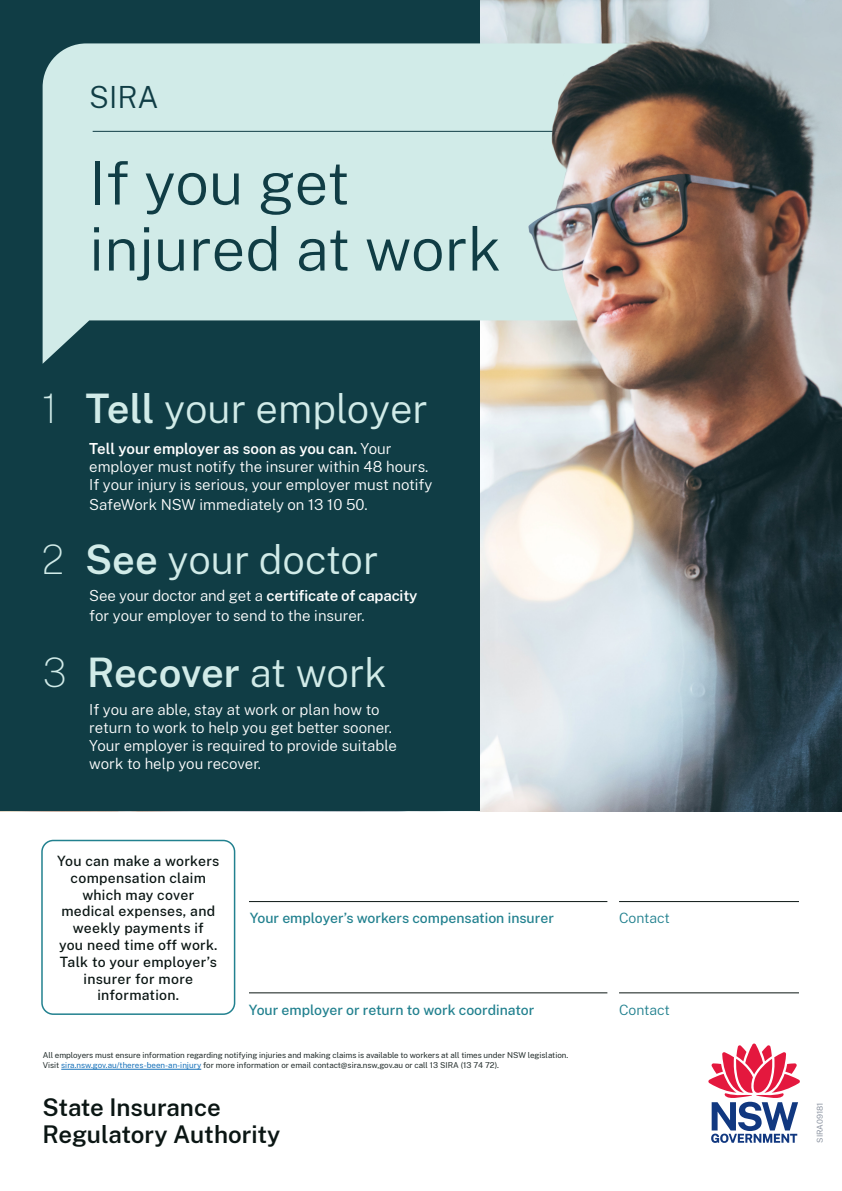
<style>
.page{position:relative;width:842px;height:1191px;background:#fff}
.page>*{position:absolute;margin:0;border:0;box-sizing:border-box;transform-origin:0 0}
.Document_Title{font:300 60px/66px "Public Sans";color:#103d45}
.Heading_1__H1{font:300 40px "Public Sans";color:#d1ebe8}
.Heading_1__H1-2{font:600 40px "Public Sans";letter-spacing:-.01em;color:#d1ebe8}
.Sub-title{font:300 30px "Public Sans";color:#103d45}
.Descriptor{font:600 24px/26.4px "Public Sans";color:#0b1614}
.Body{font:300 15px/18px "Public Sans";color:#fff}
.Body-2{font:500 14px/16.8px "Public Sans";letter-spacing:.02em;color:#0b1614;text-align:center}
.Body-3{font:500 14px "Public Sans";color:#22818f}
.Pull-Quote{font:500 14px "Public Sans";color:#22818f}
.Pull-Quote-2{font:300 14px "Public Sans";letter-spacing:-.005em;color:#22818f}
.t1{font:8px/10px "Public Sans";letter-spacing:-.005em;color:#232d2c}
.t2{font:8px "Public Sans";color:#8c94a1}
.s1{font-weight:100}
.s2{font-weight:600}
.s3{font-weight:300}
.s4{color:#1872ba}
</style>
<div class="page">
<img style="left:0;top:0;width:842px;height:811px">
<hr style="left:249px;top:901px;width:358px;height:1px;background:#0b1614">
<hr style="left:249px;top:992px;width:358px;height:1px;background:#0b1614">
<hr style="left:619px;top:901px;width:180px;height:1px;background:#0b1614">
<hr style="left:619px;top:992px;width:180px;height:1px;background:#0b1614">
<div style="left:29px;top:375px;width:414px;height:72px;background:#103d45"></div>
<div style="left:72px;top:424px;width:376px;height:105px;background:#103d45"></div>
<div style="left:27px;top:526px;width:367px;height:72px;background:#103d45"></div>
<div style="left:73px;top:572px;width:361px;height:68px;background:#103d45"></div>
<div style="left:28px;top:639px;width:374px;height:66px;background:#103d45"></div>
<div style="left:72px;top:687px;width:341px;height:101px;background:#103d45"></div>
<div style="left:41px;top:839px;width:194px;height:176px;border:2px solid #22818f;border-radius:11px"></div>
<hr style="left:61px;top:1069px;width:140px;height:1px;background:#1872ba">
<svg style="left:709px;top:1043px;width:90px;height:99px"></svg>
<p class="Sub-title" style="left:89px;top:77px;width:71px">SIRA</p>
<p class="Document_Title" style="left:89px;top:147px;width:413px">If you get injured at work</p>
<h1 class="Heading_1__H1" style="left:42px;top:380px;width:387px"><span class="s1">1</span> <span class="s2">Tell</span> your employer</h1>
<p class="Body" style="left:89px;top:438px;width:345px"><span class="s2">Tell your employer as soon as you can.</span> Your employer must notify the insurer within 48 hours.<br>If your injury is serious, your employer must notify</p>
<p class="Body" style="left:89px;top:494px;width:280px">SafeWork NSW immediately on 13 10 50.</p>
<h1 class="Heading_1__H1" style="left:42px;top:532px;width:338px"><span class="s1">2</span> <span class="s2">See</span> your doctor</h1>
<p class="Body" style="left:89px;top:585px;width:330px;line-height:20px">See your doctor and get a <span class="s2">certificate of capacity </span>for your employer to send to the insurer.</p>
<h1 class="Heading_1__H1-2" style="left:43px;top:643px;width:346px"><span class="s1">3</span> Recover <span class="s3">at work</span></h1>
<p class="Body" style="left:89px;top:700px;width:309px">If you are able, stay at work or plan how to return to work to help you get better sooner.<br>Your employer is required to provide suitable work to help you recover.</p>
<p class="Body-2" style="left:57px;top:851px;width:164px">You can make a workers compensation claim which may cover medical expenses, and weekly payments if<br>you need time off work.<br>Talk to your employer’s insurer for more information.</p>
<p class="Body-3" style="left:250px;top:908px;width:306px">Your employer’s workers compensation insurer</p>
<p class="Pull-Quote-2" style="left:619px;top:908px;width:52px">Contact</p>
<p class="Pull-Quote" style="left:249px;top:999px;width:287px">Your employer or return to work coordinator</p>
<p class="Pull-Quote-2" style="left:619px;top:1000px;width:52px">Contact</p>
<p class="t1" style="left:43px;top:1049px;width:527px">All employers must ensure information regarding notifying injuries and making claims is available to workers at all times under NSW legislation.<br>Visit <span class="s4">sira.nsw.gov.au/theres-been-an-injury</span> for more information or email contact@sira.nsw,gov.au or call 13 SIRA (13 74 72).</p>
<p class="Descriptor" style="left:42px;top:1093px;width:240px">State Insurance<br>Regulatory Authority</p>
<p class="t2" style="left:814px;top:1142px;width:42px;rotate:-90deg">SIRA09181</p>
</div>
